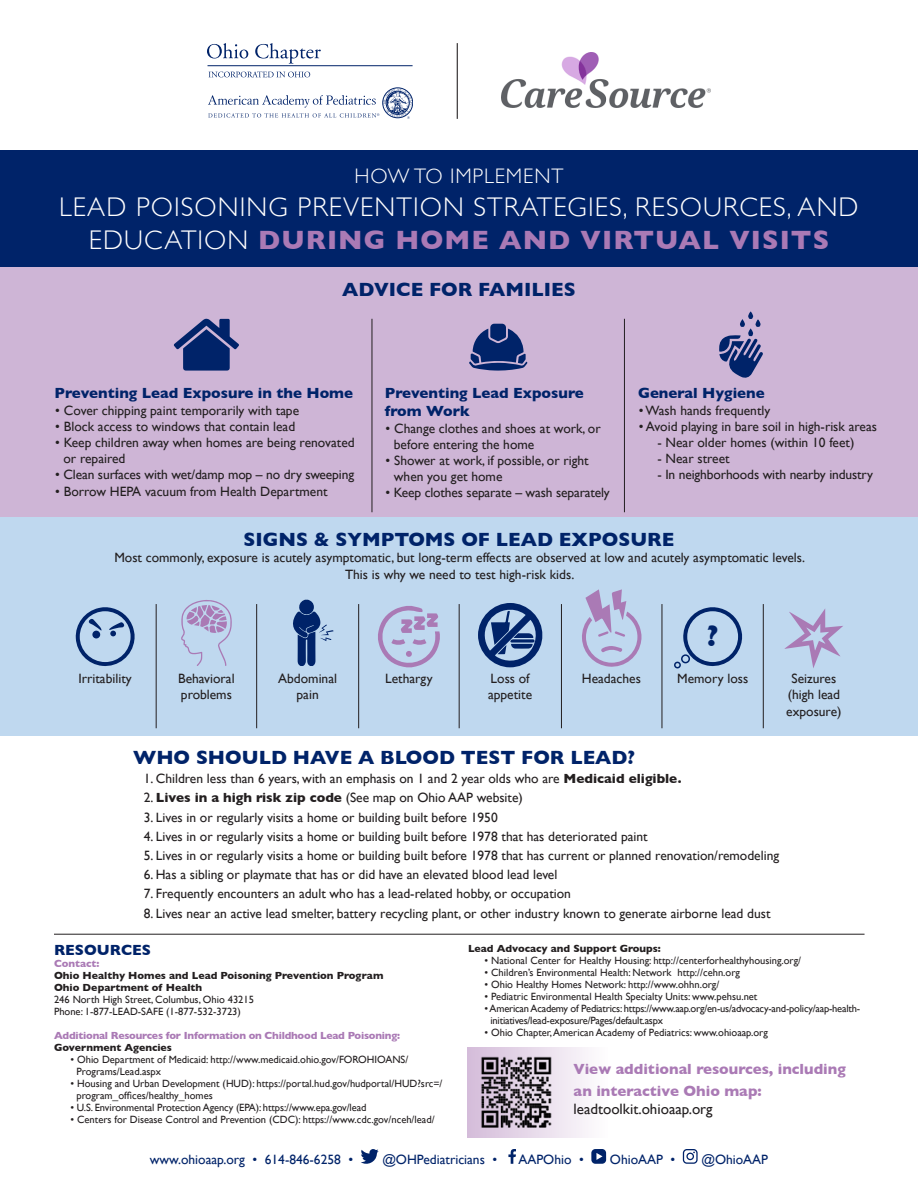
<style>
.page{position:relative;width:918px;height:1188px;background:#fff}
.page>*{position:absolute;margin:0;border:0;box-sizing:border-box;transform-origin:0 0}
.Subhead{font:700 30px "Gill Sans";color:#002369}
.Copy{font:300 27px/33px "Gill Sans";letter-spacing:.04em;color:#fff;text-align:center}
.Copy-2{font:300 21px "Gill Sans";letter-spacing:.04em;color:#fff}
.Subhead-2{font:700 19.5px "Gill Sans";color:#002369}
.Copy-3{font:700 15px/18px "Gill Sans";color:#002369}
.t1{font:700 15px/21.6px "Gill Sans";color:#aa7ab5}
.t2{font:15px "Gill Sans";color:#231f20}
.Bullets{font:13.5px "Gill Sans";color:#231f20}
.BUllets_3{font:13.5px/16.2px "Gill Sans";color:#231f20}
.Copy-4{font:13.5px/16.5px "Gill Sans";color:#231f20;text-align:center}
.t3{font:13.5px "Gill Sans";color:#002369}
.Bullets-2{font:10.5px/12px "Gill Sans";color:#231f20}
.Bullets-3{font:10.5px/12px "Gill Sans";letter-spacing:-.02em;color:#231f20}
.Copy-5{font:700 10.5px "Gill Sans";color:#231f20}
.Copy-6{font:10.5px "Gill Sans";color:#231f20}
.Subhead-3{font:700 10.5px "Gill Sans";letter-spacing:-.02em;color:#aa7ab5}
.Subhead-4{font:700 10.5px "Gill Sans";color:#aa7ab5}
.s1{font-weight:700;color:#aa7ab5}
.s2{font-weight:700}
</style>
<div class="page">
<div style="left:0;top:517px;width:918px;height:219px;background:#bfd8ef"></div>
<div style="left:0;top:267px;width:918px;height:250px;background:#ceb5d6"></div>
<div style="left:468px;top:1047px;width:204px;height:91px;background:linear-gradient(to right,#d8c3dd,#fff)"></div>
<div style="left:0;top:150px;width:918px;height:117px;background:#002369"></div>
<svg style="left:361px;top:1149px;width:18px;height:15px"></svg>
<svg style="left:508px;top:1149px;width:8px;height:15px"></svg>
<svg style="left:591px;top:1149px;width:15px;height:15px"></svg>
<svg style="left:683px;top:1149px;width:15px;height:15px"></svg>
<hr style="left:208px;top:65px;width:205px;height:1px;background:#002369">
<svg style="left:207px;top:43px;width:41px;height:16px"></svg>
<svg style="left:255px;top:43px;width:66px;height:21px"></svg>
<svg style="left:209px;top:71px;width:101px;height:6px"></svg>
<svg style="left:208px;top:88px;width:205px;height:31px"></svg>
<img style="left:502px;top:52px;width:209px;height:56px">
<hr style="left:457px;top:43px;width:1px;height:76px;background:#231f20">
<img style="left:470px;top:1050px;width:95px;height:84px">
<hr style="left:156px;top:604px;width:1px;height:124px;background:#231f20">
<svg style="left:75px;top:607px;width:60px;height:59px"></svg>
<svg style="left:181px;top:600px;width:51px;height:66px"></svg>
<svg style="left:293px;top:600px;width:41px;height:66px"></svg>
<svg style="left:378px;top:606px;width:62px;height:61px"></svg>
<svg style="left:478px;top:603px;width:65px;height:65px"></svg>
<svg style="left:582px;top:589px;width:59px;height:78px"></svg>
<svg style="left:682px;top:607px;width:60px;height:59px"></svg>
<div style="left:681px;top:654px;width:9px;height:9px;border:2px solid #002369;border-radius:50%"></div>
<div style="left:674px;top:662px;width:7px;height:6px;border:2px solid #002369;border-radius:50%"></div>
<hr style="left:256px;top:604px;width:1px;height:124px;background:#231f20">
<hr style="left:358px;top:604px;width:1px;height:124px;background:#231f20">
<hr style="left:459px;top:604px;width:1px;height:124px;background:#231f20">
<hr style="left:561px;top:604px;width:1px;height:124px;background:#231f20">
<hr style="left:662px;top:604px;width:1px;height:124px;background:#231f20">
<hr style="left:763px;top:604px;width:1px;height:124px;background:#231f20">
<svg style="left:785px;top:609px;width:58px;height:59px"></svg>
<hr style="left:54px;top:934px;width:811px;height:1px;background:#231f20">
<svg style="left:469px;top:324px;width:58px;height:47px"></svg>
<svg style="left:174px;top:319px;width:65px;height:52px"></svg>
<svg style="left:719px;top:312px;width:44px;height:66px"></svg>
<hr style="left:372px;top:319px;width:1px;height:193px;background:#231f20">
<hr style="left:624px;top:319px;width:1px;height:193px;background:#231f20">
<p class="Copy-2" style="left:355px;top:160px;width:210px">HOW TO IMPLEMENT</p>
<p class="Copy" style="left:59px;top:190px;width:801px">LEAD POISONING PREVENTION STRATEGIES, RESOURCES, AND<br>EDUCATION <span class="s1">DURING HOME AND VIRTUAL VISITS</span></p>
<p class="Subhead-2" style="left:342px;top:274px;width:235px">ADVICE FOR FAMILIES</p>
<p class="Copy-3" style="left:55px;top:384px;width:300px">Preventing Lead Exposure in the Home</p>
<p class="BUllets_3" style="left:55px;top:402px;width:245px">• Cover chipping paint temporarily with tape</p>
<p class="BUllets_3" style="left:55px;top:418px;width:241px">• Block access to windows that contain lead</p>
<p class="BUllets_3" style="left:64px;top:434px;width:293px;text-indent:-8px">• Keep children away when homes are being renovated or repaired</p>
<p class="BUllets_3" style="left:55px;top:467px;width:300px">• Clean surfaces with wet/damp mop – no dry sweeping</p>
<p class="BUllets_3" style="left:55px;top:483px;width:274px">• Borrow HEPA vacuum from Health Department</p>
<p class="Copy-3" style="left:385px;top:384px;width:200px">Preventing Lead Exposure from Work</p>
<p class="BUllets_3" style="left:394px;top:420px;width:208px;text-indent:-8px">• Change clothes and shoes at work, or before entering the home</p>
<p class="BUllets_3" style="left:394px;top:452px;width:196px;text-indent:-8px">• Shower at work, if possible, or right when you get home</p>
<p class="BUllets_3" style="left:386px;top:485px;width:226px">• Keep clothes separate – wash separately</p>
<p class="Copy-3" style="left:638px;top:384px;width:128px">General Hygiene</p>
<p class="BUllets_3" style="left:639px;top:402px;width:133px">• Wash hands frequently</p>
<p class="BUllets_3" style="left:639px;top:418px;width:240px">• Avoid playing in bare soil in high-risk areas</p>
<p class="Copy-4" style="left:658px;top:434px;width:198px">- Near older homes (within 10 feet)</p>
<p class="Copy-4" style="left:658px;top:450px;width:74px">- Near street</p>
<p class="Copy-4" style="left:658px;top:466px;width:217px">- In neighborhoods with nearby industry</p>
<p class="Subhead-2" style="left:244px;top:524px;width:432px">SIGNS &amp; SYMPTOMS OF LEAD EXPOSURE</p>
<p class="Copy-4" style="left:114px;top:550px;width:692px">Most commonly, exposure is acutely asymptomatic, but long-term effects are observed at low and acutely asymptomatic levels.<br>This is why we need to test high-risk kids.</p>
<p class="Subhead" style="left:707px;top:612px;width:13px">?</p>
<p class="Copy-4" style="left:79px;top:670px;width:55px">Irritability</p>
<p class="Copy-4" style="left:178px;top:670px;width:58px;text-align:left">Behavioral problems</p>
<p class="Copy-4" style="left:278px;top:670px;width:60px">Abdominal pain</p>
<p class="Copy-4" style="left:385px;top:670px;width:49px">Lethargy</p>
<p class="Copy-4" style="left:488px;top:670px;width:46px;text-align:left">Loss of appetite</p>
<p class="Copy-4" style="left:582px;top:670px;width:61px">Headaches</p>
<p class="Copy-4" style="left:677px;top:670px;width:73px">Memory loss</p>
<p class="Copy-4" style="left:786px;top:670px;width:57px">Seizures (high lead exposure)</p>
<p class="Subhead-2" style="left:133px;top:742px;width:503px">WHO SHOULD HAVE A BLOOD TEST FOR LEAD?</p>
<p class="Bullets" style="left:144px;top:771px;width:539px">1. Children less than 6 years, with an emphasis on 1 and 2 year olds who are <span class="s2">Medicaid eligible.</span></p>
<p class="Bullets" style="left:144px;top:790px;width:381px">2. <span class="s2">Lives in a high risk zip code</span> (See map on Ohio AAP website)</p>
<p class="Bullets" style="left:144px;top:809px;width:356px">3. Lives in or regularly visits a home or building built before 1950</p>
<p class="Bullets" style="left:144px;top:828px;width:506px">4. Lives in or regularly visits a home or building built before 1978 that has deteriorated paint</p>
<p class="Bullets" style="left:144px;top:847px;width:637px">5. Lives in or regularly visits a home or building built before 1978 that has current or planned renovation/remodeling</p>
<p class="Bullets" style="left:144px;top:867px;width:415px">6. Has a sibling or playmate that has or did have an elevated blood lead level</p>
<p class="Bullets" style="left:144px;top:886px;width:429px">7. Frequently encounters an adult who has a lead-related hobby, or occupation</p>
<p class="Bullets" style="left:144px;top:905px;width:628px">8. Lives near an active lead smelter, battery recycling plant, or other industry known to generate airborne lead dust</p>
<p class="Copy-3" style="left:54px;top:941px;width:99px">RESOURCES</p>
<p class="Subhead-4" style="left:54px;top:955px;width:47px">Contact:</p>
<p class="Copy-5" style="left:54px;top:967px;width:331px">Ohio Healthy Homes and Lead Poisoning Prevention Program</p>
<p class="Copy-5" style="left:54px;top:979px;width:150px">Ohio Department of Health</p>
<p class="Copy-6" style="left:54px;top:994px;width:202px">246 North High Street, Columbus, Ohio 43215</p>
<p class="Copy-6" style="left:54px;top:1006px;width:188px">Phone: 1-877-LEAD-SAFE (1-877-532-3723)</p>
<p class="Subhead-3" style="left:54px;top:1027px;width:348px">Additional Resources for Information on Childhood Lead Poisoning:</p>
<p class="Copy-5" style="left:54px;top:1039px;width:119px">Government Agencies</p>
<p class="Bullets-2" style="left:76px;top:1054px;width:333px;text-indent:-6px">• Ohio Department of Medicaid: http://www.medicaid.ohio.gov/FOROHIOANS/<br>Programs/Lead.aspx</p>
<p class="Bullets-2" style="left:76px;top:1078px;width:368px;text-indent:-6px">• Housing and Urban Development (HUD): https://portal.hud.gov/hudportal/HUD?src=/ program_offices/healthy_homes</p>
<p class="Bullets-2" style="left:70px;top:1102px;width:297px">• U.S. Environmental Protection Agency (EPA): https://www.epa.gov/lead</p>
<p class="Bullets-2" style="left:70px;top:1114px;width:366px">• Centers for Disease Control and Prevention (CDC): https://www.cdc.gov/nceh/lead/</p>
<p class="Copy-5" style="left:468px;top:940px;width:194px">Lead Advocacy and Support Groups:</p>
<p class="Bullets-2" style="left:484px;top:955px;width:318px">• National Center for Healthy Housing: http://centerforhealthyhousing.org/</p>
<p class="Bullets-2" style="left:484px;top:967px;width:257px">• Children’s Environmental Health: Network http://cehn.org</p>
<p class="Bullets-2" style="left:484px;top:979px;width:236px">• Ohio Healthy Homes Network: http://www.ohhn.org/</p>
<p class="Bullets-2" style="left:484px;top:991px;width:274px">• Pediatric Environmental Health Specialty Units: www.pehsu.net</p>
<p class="Bullets-3" style="left:490px;top:1003px;width:371px;text-indent:-6px">• American Academy of Pediatrics: https://www.aap.org/en-us/advocacy-and-policy/aap-health&shy;initiatives/lead-exposure/Pages/default.aspx</p>
<p class="Bullets-2" style="left:484px;top:1027px;width:285px">• Ohio Chapter, American Academy of Pediatrics: www.ohioaap.org</p>
<p class="t1" style="left:574px;top:1058px;width:274px">View additional resources, including an interactive Ohio map:</p>
<p class="t2" style="left:574px;top:1100px;width:141px">leadtoolkit.ohioaap.org</p>
<p class="t3" style="left:150px;top:1151px;width:205px">www.ohioaap.org • 614-846-6258 •</p>
<p class="t3" style="left:382px;top:1151px;width:116px">@OHPediatricians •</p>
<p class="t3" style="left:518px;top:1151px;width:67px">AAPOhio •</p>
<p class="t3" style="left:610px;top:1151px;width:67px">OhioAAP •</p>
<p class="t3" style="left:701px;top:1151px;width:68px">@OhioAAP</p>
</div>
